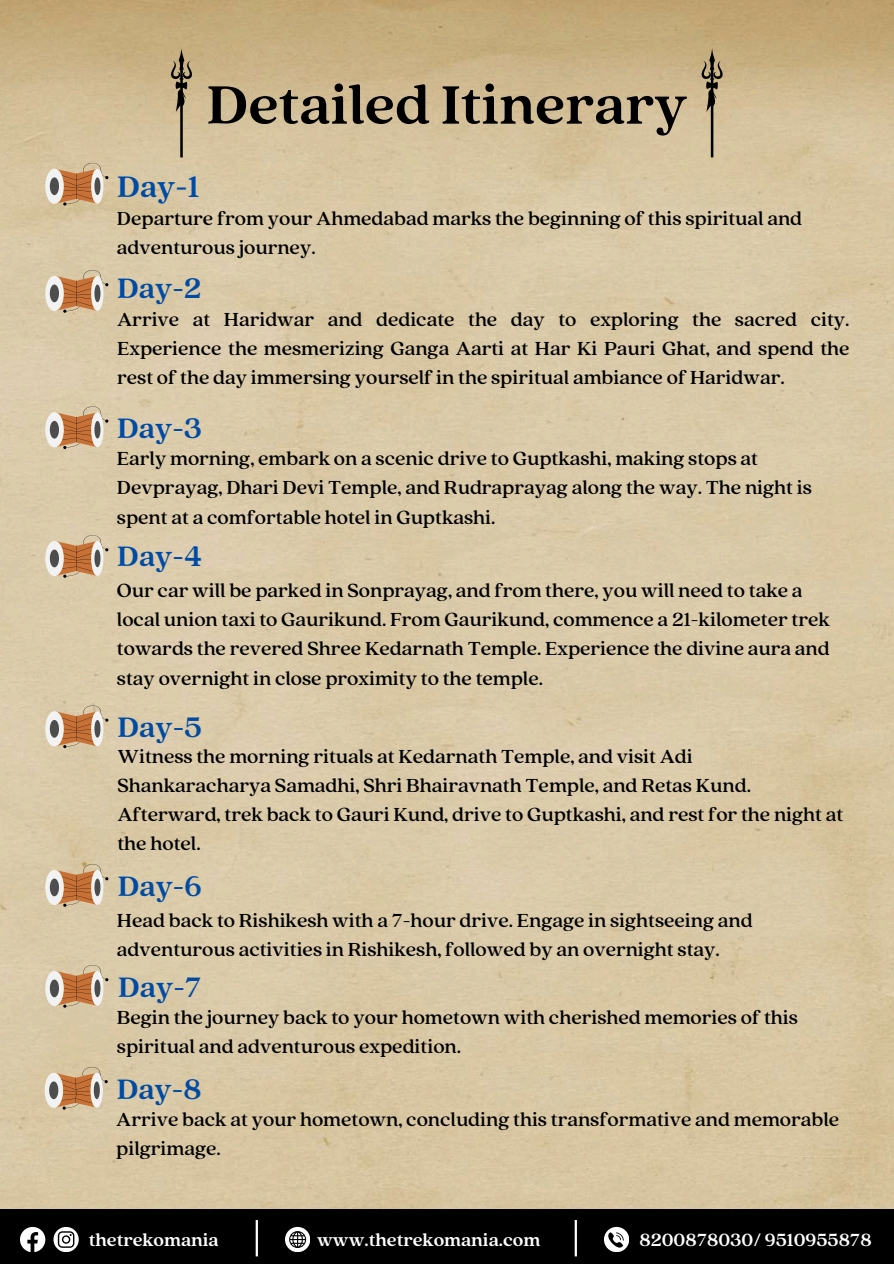
<style>
.page{position:relative;width:894px;height:1264px;background:#fff}
.page>*{position:absolute;margin:0;border:0;box-sizing:border-box;transform-origin:0 0}
.t1{font:700 60px "Quincy CF";color:#000}
.t2{font:700 33px "Quincy CF";color:#004ba4}
.t3{font:700 31.2px "Quincy CF";color:#004ba4}
.t4{font:500 21px/29.2px "Quincy CF";color:#000}
.t5{font:700 19.5px "Quincy CF";color:#fff}
</style>
<div class="page">
<img style="left:0;top:0;width:893px;height:1208px">
<div style="left:0;top:1208px;width:893px;height:55px;background:#000"></div>
<svg style="left:604px;top:1226px;width:24px;height:25px"></svg>
<svg style="left:53px;top:1226px;width:25px;height:25px"></svg>
<svg style="left:20px;top:1226px;width:25px;height:25px"></svg>
<hr style="left:255px;top:1219px;width:3px;height:37px;background:#fff">
<hr style="left:574px;top:1219px;width:2px;height:37px;background:#fff">
<svg style="left:285px;top:1226px;width:25px;height:25px"></svg>
<svg style="left:171px;top:47px;width:21px;height:110px;background:#a29272"></svg>
<svg style="left:701px;top:47px;width:21px;height:110px;background:#a39273"></svg>
<svg style="left:45px;top:163px;width:63px;height:43px"></svg>
<svg style="left:45px;top:270px;width:63px;height:43px"></svg>
<svg style="left:45px;top:406px;width:63px;height:43px"></svg>
<svg style="left:45px;top:535px;width:63px;height:43px"></svg>
<svg style="left:45px;top:705px;width:63px;height:43px"></svg>
<svg style="left:45px;top:864px;width:63px;height:42px"></svg>
<svg style="left:45px;top:965px;width:63px;height:42px"></svg>
<svg style="left:45px;top:1066px;width:63px;height:43px"></svg>
<h1 class="t1" style="left:206px;top:65px;width:482px">Detailed Itinerary</h1>
<h2 class="t2" style="left:117px;top:165px;width:84px">Day-1</h2>
<p class="t4" style="left:117px;top:202px;width:686px">Departure from your Ahmedabad marks the beginning of this spiritual and adventurous journey.</p>
<h3 class="t3" style="left:117px;top:268px;width:86px">Day-2</h3>
<p class="t4" style="left:117px;top:303px;width:733px;text-align:justify">Arrive at Haridwar and dedicate the day to exploring the sacred city.<br>Experience the mesmerizing Ganga Aarti at Har Ki Pauri Ghat, and spend the rest of the day immersing yourself in the spiritual ambiance of Haridwar.</p>
<h3 class="t3" style="left:117px;top:407px;width:87px">Day-3</h3>
<p class="t4" style="left:117px;top:442px;width:696px">Early morning, embark on a scenic drive to Guptkashi, making stops at<br>Devprayag, Dhari Devi Temple, and Rudraprayag along the way. The night is spent at a comfortable hotel in Guptkashi.</p>
<h3 class="t3" style="left:117px;top:536px;width:86px">Day-4</h3>
<p class="t4" style="left:117px;top:574px;width:714px">Our car will be parked in Sonprayag, and from there, you will need to take a local union taxi to Gaurikund. From Gaurikund, commence a 21-kilometer trek towards the revered Shree Kedarnath Temple. Experience the divine aura and stay overnight in close proximity to the temple.</p>
<h3 class="t3" style="left:117px;top:707px;width:86px">Day-5</h3>
<p class="t4" style="left:117px;top:740px;width:727px">Witness the morning rituals at Kedarnath Temple, and visit Adi Shankaracharya Samadhi, Shri Bhairavnath Temple, and Retas Kund.<br>Afterward, trek back to Gauri Kund, drive to Guptkashi, and rest for the night at the hotel.</p>
<h3 class="t3" style="left:118px;top:865px;width:86px">Day-6</h3>
<p class="t4" style="left:117px;top:904px;width:637px">Head back to Rishikesh with a 7-hour drive. Engage in sightseeing and adventurous activities in Rishikesh, followed by an overnight stay.</p>
<h3 class="t3" style="left:118px;top:966px;width:85px">Day-7</h3>
<p class="t4" style="left:117px;top:1001px;width:682px">Begin the journey back to your hometown with cherished memories of this spiritual and adventurous expedition.</p>
<h3 class="t3" style="left:117px;top:1068px;width:86px">Day-8</h3>
<p class="t4" style="left:116px;top:1103px;width:724px">Arrive back at your hometown, concluding this transformative and memorable pilgrimage.</p>
<p class="t5" style="left:89px;top:1227px;width:131px">thetrekomania</p>
<p class="t5" style="left:317px;top:1227px;width:224px">www.thetrekomania.com</p>
<p class="t5" style="left:639px;top:1227px;width:234px">8200878030/ 9510955878</p>
</div>
